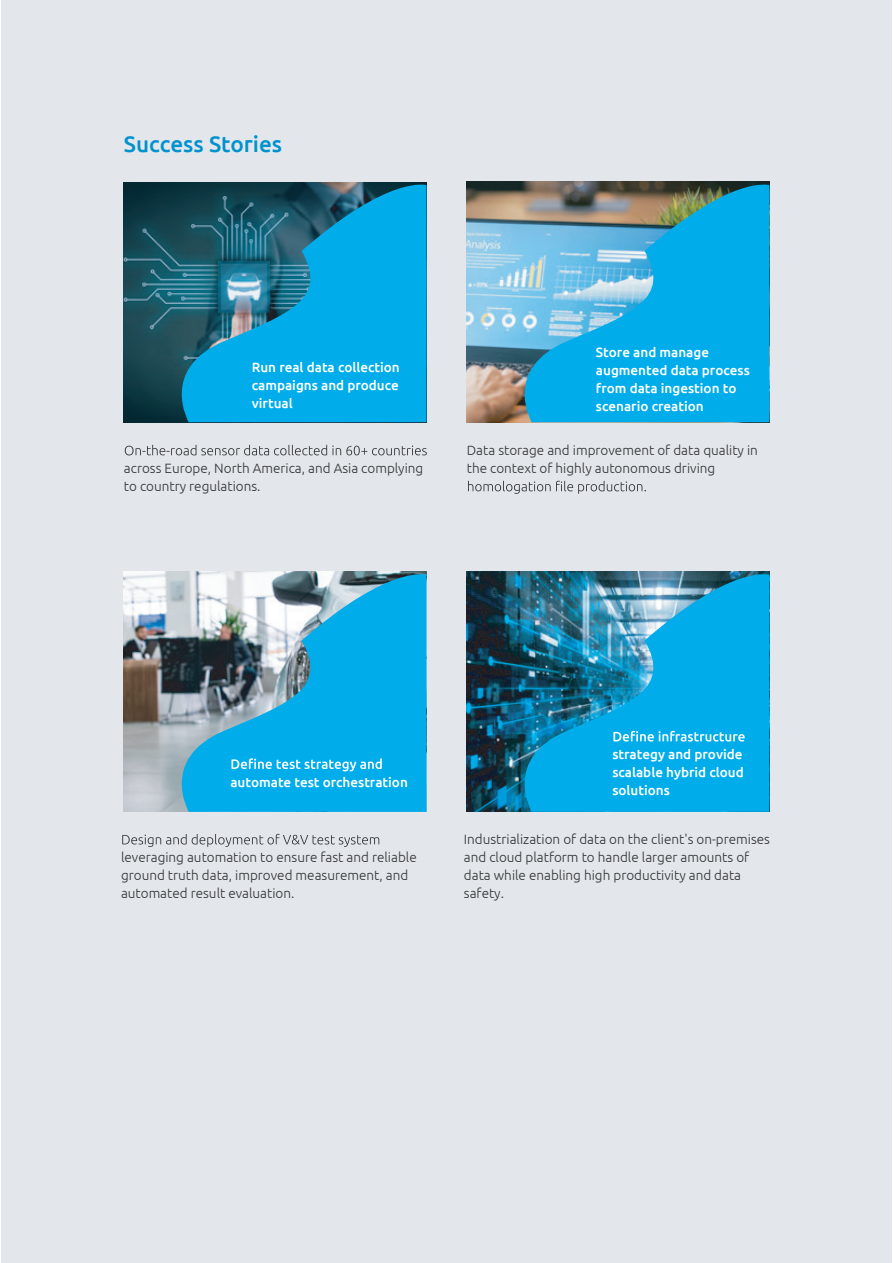
<style>
.page{position:relative;width:893px;height:1263px;background:#fff}
.page>*{position:absolute;margin:0;border:0;box-sizing:border-box;transform-origin:0 0}
.t1{font:500 22.5px "Ubuntu";color:#0092ce}
.t2{font:300 13.5px/18px "Ubuntu";color:#323436}
.t3{font:500 13.5px/18px "Ubuntu";color:#fff;text-align:justify}
</style>
<div class="page">
<div style="left:1px;top:0;width:891px;height:1263px;background:#e3e7eb"></div>
<img style="left:124px;top:182px;width:35px;height:240px">
<svg style="left:125px;top:445px;width:302px;height:10px"></svg>
<svg style="left:468px;top:481px;width:178px;height:13px"></svg>
<svg style="left:122px;top:834px;width:257px;height:13px"></svg>
<svg style="left:159px;top:182px;width:267px;height:240px;background:#108ab4"></svg>
<img style="left:467px;top:182px;width:34px;height:240px">
<img style="left:124px;top:571px;width:35px;height:241px">
<img style="left:467px;top:571px;width:34px;height:241px">
<svg style="left:159px;top:571px;width:267px;height:241px;background:#44a8cc"></svg>
<img style="left:501px;top:571px;width:268px;height:241px">
<img style="left:501px;top:181px;width:268px;height:241px">
<svg style="left:231px;top:758px;width:151px;height:13px;background:#45c3ef"></svg>
<svg style="left:613px;top:731px;width:132px;height:10px"></svg>
<h1 class="t1" style="left:124px;top:130px;width:160px">Success Stories</h1>
<p class="t3" style="left:252px;top:357px;width:150px">Run real data collection campaigns and produce virtual</p>
<p class="t2" style="left:124px;top:459px;width:301px">across Europe, North America, and Asia complying to country regulations.</p>
<p class="t3" style="left:596px;top:342px;width:155px;text-align:left">Store and manage augmented data process from data ingestion to scenario creation</p>
<p class="t2" style="left:467px;top:441px;width:293px">Data storage and improvement of data quality in the context of highly autonomous driving</p>
<p class="t3" style="left:230px;top:772px;width:179px">automate test orchestration</p>
<p class="t2" style="left:121px;top:848px;width:297px">leveraging automation to ensure fast and reliable ground truth data, improved measurement, and automated result evaluation.</p>
<p class="t3" style="left:612px;top:745px;width:133px">strategy and provide scalable hybrid cloud solutions</p>
<p class="t2" style="left:464px;top:830px;width:308px">Industrialization of data on the client's on-premises and cloud platform to handle larger amounts of data while enabling high productivity and data safety.</p>
</div>
